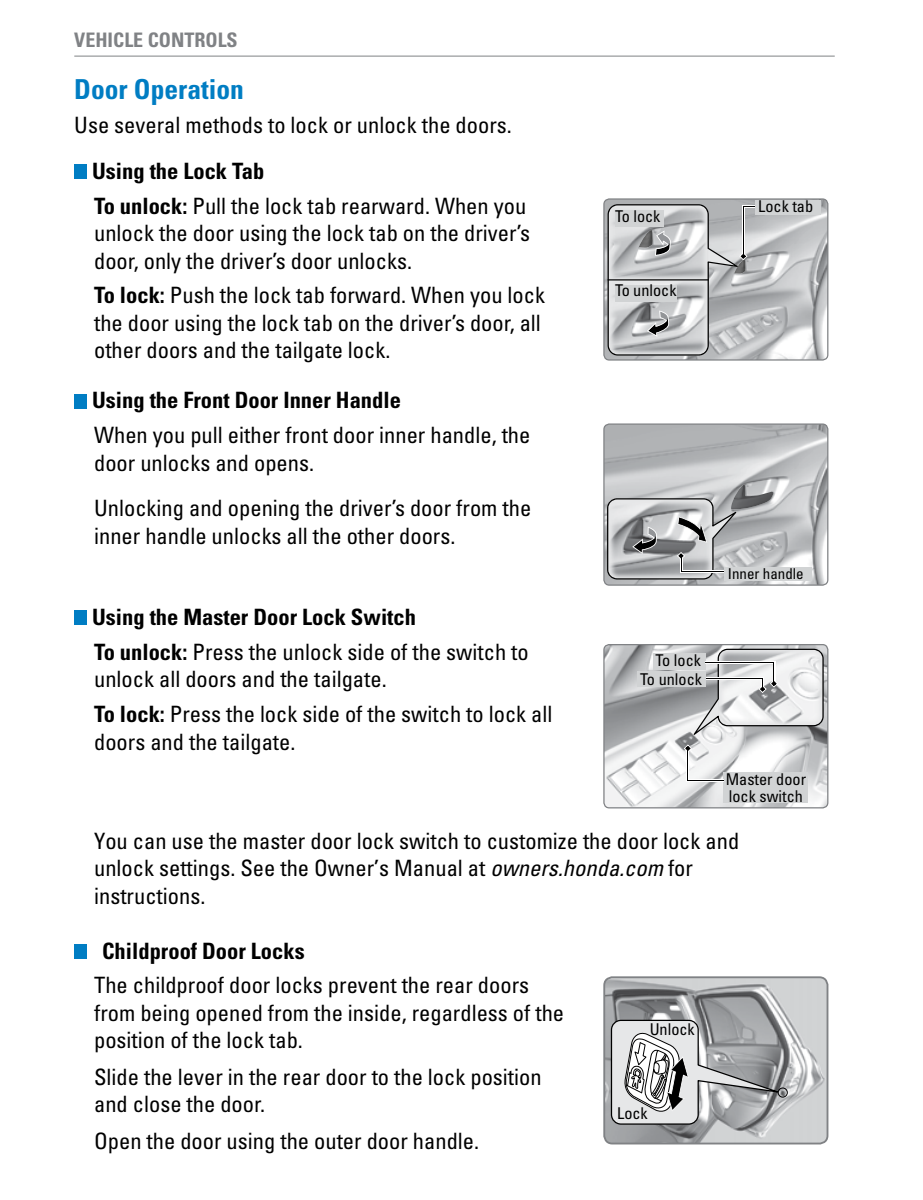
<style>
.page{position:relative;width:923px;height:1200px;background:#fff}
.page>*{position:absolute;margin:0;border:0;box-sizing:border-box;transform-origin:0 0}
.t1{font:700 condensed 27.5px "Univers LT Std";color:#007dc3}
.t2{font:condensed 22.5px/27.5px "Univers LT Std";color:#000}
.t3{font:700 condensed 22.5px/34.8px "Univers LT Std";color:#000}
.t4{font:700 condensed 20px "Univers LT Std";color:#808285}
.t5{font:condensed 16.25px/18.8px "Univers LT Std";color:#000;text-align:right}
.t6{font:condensed 15px "Univers LT Std";color:#000}
.s1{font-weight:700}
.s2{font-weight:400}
.s3{font-style:italic}
</style>
<div class="page">
<hr style="left:74px;top:56px;width:760px;height:1px;background:#808285">
<div style="left:74px;top:164px;width:13px;height:15px;background:#007dc3"></div>
<div style="left:74px;top:394px;width:13px;height:14px;background:#007dc3"></div>
<div style="left:74px;top:610px;width:13px;height:15px;background:#007dc3"></div>
<div style="left:74px;top:944px;width:13px;height:14px;background:#007dc3"></div>
<svg style="left:604px;top:199px;width:223px;height:161px"></svg>
<div style="left:603px;top:198px;width:225px;height:162px;border:1px solid #808285;border-radius:5px"></div>
<div style="left:615px;top:210px;width:49px;height:17px;background:#d1d3d4"></div>
<div style="left:615px;top:284px;width:61px;height:17px;background:#d1d3d4"></div>
<svg style="left:605px;top:424px;width:222px;height:161px"></svg>
<hr style="left:681px;top:571px;width:42px;height:1px;background:#000">
<div style="left:603px;top:423px;width:225px;height:163px;border:1px solid #808285;border-radius:5px"></div>
<svg style="left:604px;top:644px;width:223px;height:164px"></svg>
<hr style="left:687px;top:749px;width:1px;height:32px;background:#000">
<hr style="left:687px;top:780px;width:36px;height:1px;background:#000">
<div style="left:603px;top:644px;width:225px;height:164px;border:1px solid #808285;border-radius:5px"></div>
<svg style="left:606px;top:979px;width:221px;height:164px"></svg>
<div style="left:603px;top:976px;width:225px;height:168px;border:2px solid #808285;border-radius:8px"></div>
<p class="t4" style="left:74px;top:27px;width:22px">Vehicle</p>
<p class="t4" style="left:148px;top:27px;width:24px">Controls</p>
<p class="t1" style="left:74px;top:72px;width:171px">Door Operation</p>
<p class="t2" style="left:74px;top:111px;width:439px">Use several methods to lock or unlock the doors.</p>
<p class="t2" style="left:92px;top:153px;width:435px;line-height:34.8px"><span class="s1">Using the Lock Tab<br>To unlock:</span> Pull the lock tab rearward. When you</p>
<p class="t2" style="left:94px;top:219px;width:437px">unlock the door using the lock tab on the driver’s door, only the driver’s door unlocks.</p>
<p class="t2" style="left:94px;top:281px;width:452px"><span class="s1">To lock:</span> Push the lock tab forward. When you lock the door using the lock tab on the driver’s door, all other doors and the tailgate lock.</p>
<p class="t3" style="left:92px;top:383px;width:310px">Using the Front Door Inner Handle</p>
<p class="t2" style="left:94px;top:421px;width:438px">When you pull either front door inner handle, the door unlocks and opens.</p>
<p class="t2" style="left:94px;top:494px;width:438px">Unlocking and opening the driver’s door from the inner handle unlocks all the other doors.</p>
<p class="t3" style="left:92px;top:599px;width:438px">Using the Master Door Lock Switch<br>To unlock: <span class="s2">Press the unlock side of the switch to</span></p>
<p class="t2" style="left:94px;top:661px;width:460px;line-height:34.8px">unlock all doors and the tailgate.<br><span class="s1">To lock:</span> Press the lock side of the switch to lock all</p>
<p class="t2" style="left:94px;top:727px;width:203px">doors and the tailgate.</p>
<p class="t5" style="left:615px;top:206px;width:47px">To lock</p>
<p class="t5" style="left:615px;top:281px;width:63px">To unlock</p>
<p class="t5" style="left:758px;top:197px;width:56px">Lock tab</p>
<p class="t6" style="left:728px;top:564px;width:77px">Inner handle</p>
<p class="t5" style="left:640px;top:651px;width:63px">To lock<br>To unlock</p>
<p class="t5" style="left:725px;top:770px;width:82px;line-height:17.5px;text-align:left">Master door lock switch</p>
<p class="t2" style="left:94px;top:827px;width:646px">You can use the master door lock switch to customize the door lock and unlock settings. See the Owner’s Manual at <span class="s3">owners.honda.com</span> for instructions.</p>
<p class="t3" style="left:102px;top:933px;width:204px">Childproof Door Locks</p>
<p class="t2" style="left:94px;top:971px;width:471px">The childproof door locks prevent the rear doors from being opened from the inside, regardless of the position of the lock tab.</p>
<p class="t2" style="left:94px;top:1062px;width:449px">Slide the lever in the rear door to the lock position and close the door.</p>
<p class="t2" style="left:94px;top:1126px;width:386px">Open the door using the outer door handle.</p>
<p class="t5" style="left:649px;top:1019px;width:47px">Unlock</p>
<p class="t5" style="left:617px;top:1103px;width:32px">Lock</p>
</div>
